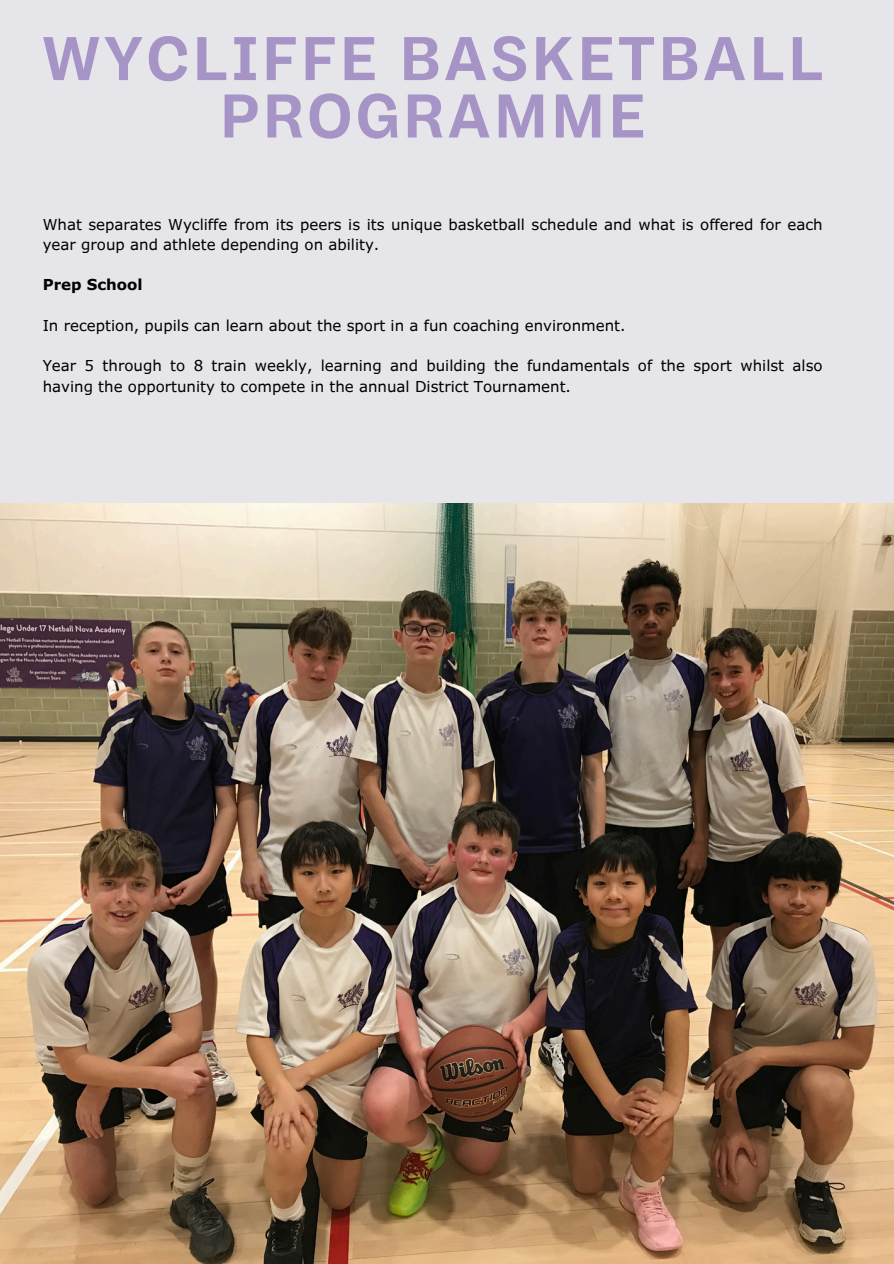
<style>
.page{position:relative;width:894px;height:1264px;background:#fff}
.page>*{position:absolute;margin:0;border:0;box-sizing:border-box;transform-origin:0 0}
.t1{font:700 61.5px/57.3px "Body Grotesque";letter-spacing:.07em;color:#a794c6;text-align:center}
.t2{font:15px/20.2px "Verdana Pro";color:#000001}
.t3{font:700 15px "Verdana Pro";color:#000001}
</style>
<div class="page">
<div style="left:0;top:0;width:893px;height:1263px;background:#e5e5ea"></div>
<img style="left:0;top:504px;width:893px;height:759px">
<p class="t1" style="left:42px;top:35px;width:781px">WYCLIFFE BASKETBALL<br>PROGRAMME</p>
<p class="t2" style="left:43px;top:213px;width:781px">What separates Wycliffe from its peers is its unique basketball schedule and what is offered for each year group and athlete depending on ability.</p>
<h2 class="t3" style="left:43px;top:275px;width:101px">Prep School</h2>
<p class="t2" style="left:43px;top:315px;width:584px">In reception, pupils can learn about the sport in a fun coaching environment.</p>
<p class="t2" style="left:43px;top:355px;width:781px">Year 5 through to 8 train weekly, learning and building the fundamentals of the sport whilst also having the opportunity to compete in the annual District Tournament.</p>
</div>
